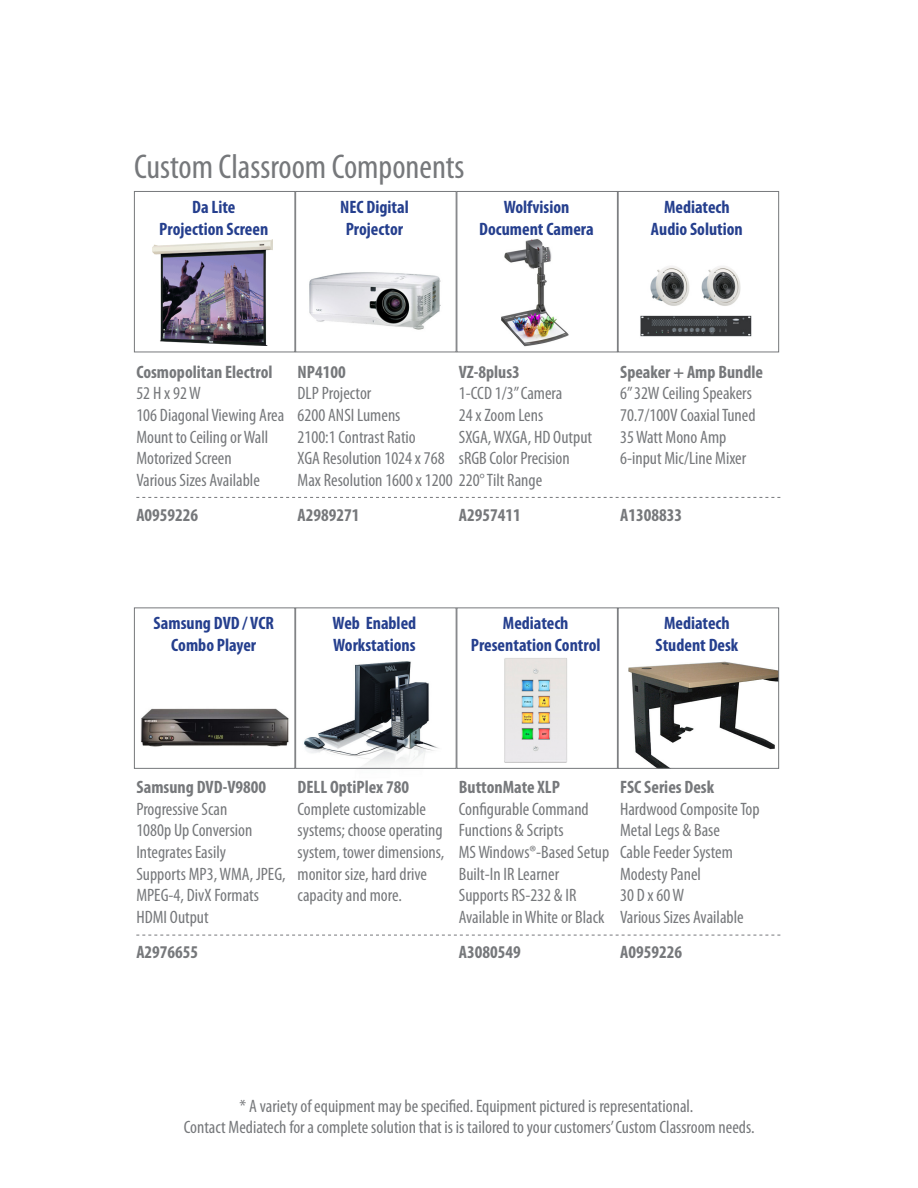
<style>
.page{position:relative;width:918px;height:1188px;background:#fff}
.page>*{position:absolute;margin:0;border:0;box-sizing:border-box;transform-origin:0 0}
.t1{font:condensed 34.5px "Myriad Pro";color:#76787b}
.featuresList{font:condensed 18px/21.6px "Myriad Pro";color:#76787b}
.t2{font:700 condensed 18px/21.6px "Myriad Pro";color:#253f8e;text-align:center}
.featureLabel{font:700 condensed 18px "Myriad Pro";color:#76787b}
.featuresList-2{font:700 condensed 18px "Myriad Pro";color:#76787b}
</style>
<div class="page">
<img style="left:304px;top:661px;width:135px;height:104px">
<img style="left:307px;top:272px;width:135px;height:81px">
<div style="left:295px;top:191px;width:162px;height:161px;border:1px solid #76787b"></div>
<div style="left:295px;top:608px;width:162px;height:161px;border:1px solid #76787b"></div>
<img style="left:501px;top:239px;width:68px;height:108px">
<div style="left:457px;top:191px;width:161px;height:161px;border:1px solid #76787b"></div>
<img style="left:504px;top:658px;width:63px;height:105px">
<div style="left:457px;top:608px;width:161px;height:161px;border:1px solid #76787b"></div>
<img style="left:640px;top:266px;width:112px;height:71px">
<div style="left:618px;top:191px;width:161px;height:161px;border:1px solid #76787b"></div>
<img style="left:629px;top:661px;width:148px;height:106px">
<div style="left:618px;top:608px;width:161px;height:161px;border:1px solid #76787b"></div>
<img style="left:152px;top:239px;width:120px;height:106px">
<div style="left:134px;top:191px;width:161px;height:161px;border:1px solid #76787b"></div>
<img style="left:140px;top:708px;width:149px;height:39px">
<div style="left:134px;top:608px;width:161px;height:161px;border:1px solid #76787b"></div>
<svg style="left:136px;top:497px;width:644px;height:1px"></svg>
<svg style="left:136px;top:935px;width:644px;height:1px"></svg>
<p class="t1" style="left:134px;top:145px;width:332px">Custom Classroom Components</p>
<p class="t2" style="left:340px;top:196px;width:70px">NEC Digital<br>Projector</p>
<p class="t2" style="left:159px;top:196px;width:111px">Da Lite<br>Projection Screen</p>
<p class="t2" style="left:479px;top:196px;width:116px">Wolfvision<br>Document Camera</p>
<p class="t2" style="left:651px;top:196px;width:93px">Mediatech<br>Audio Solution</p>
<p class="featureLabel" style="left:136px;top:361px;width:138px">Cosmopolitan Electrol</p>
<p class="featuresList" style="left:136px;top:382px;width:149px">52 H x 92 W<br>106 Diagonal Viewing Area<br>Mount to Ceiling or Wall<br>Motorized Screen<br>Various Sizes Available</p>
<p class="featureLabel" style="left:136px;top:504px;width:63px">A0959226</p>
<p class="featureLabel" style="left:459px;top:361px;width:63px">VZ-8plus3</p>
<p class="featuresList" style="left:459px;top:382px;width:135px">1-CCD 1/3” Camera<br>24 x Zoom Lens<br>SXGA, WXGA, HD Output sRGB Color Precision</p>
<p class="featureLabel" style="left:298px;top:361px;width:50px">NP4100</p>
<p class="featuresList" style="left:298px;top:382px;width:246px">DLP Projector<br>6200 ANSI Lumens<br>2100:1 Contrast Ratio<br>XGA Resolution 1024 x 768<br>Max Resolution 1600 x 1200 220° Tilt Range</p>
<p class="featureLabel" style="left:298px;top:504px;width:63px">A2989271</p>
<p class="featureLabel" style="left:459px;top:504px;width:63px">A2957411</p>
<p class="featureLabel" style="left:620px;top:361px;width:145px">Speaker + Amp Bundle</p>
<p class="featuresList" style="left:620px;top:382px;width:137px">6” 32W Ceiling Speakers<br>70.7/100V Coaxial Tuned<br>35 Watt Mono Amp<br>6-input Mic/Line Mixer</p>
<p class="featuresList-2" style="left:620px;top:504px;width:63px">A1308833</p>
<p class="t2" style="left:153px;top:612px;width:122px">Samsung DVD / VCR<br>Combo Player</p>
<p class="t2" style="left:333px;top:612px;width:85px;text-align:left">Web Enabled<br>Workstations</p>
<p class="t2" style="left:471px;top:612px;width:131px">Mediatech<br>Presentation Control</p>
<p class="t2" style="left:655px;top:612px;width:84px">Mediatech<br>Student Desk</p>
<p class="featureLabel" style="left:136px;top:776px;width:131px">Samsung DVD-V9800</p>
<p class="featuresList" style="left:136px;top:798px;width:151px">Progressive Scan<br>1080p Up Conversion<br>Integrates Easily<br>Supports MP3, WMA, JPEG,<br>MPEG-4, DivX Formats<br>HDMI Output</p>
<p class="featureLabel" style="left:136px;top:941px;width:63px">A2976655</p>
<p class="featureLabel" style="left:298px;top:776px;width:113px">DELL OptiPlex 780</p>
<p class="featuresList" style="left:298px;top:798px;width:148px">Complete customizable systems; choose operating system, tower dimensions, monitor size, hard drive capacity and more.</p>
<p class="featureLabel" style="left:459px;top:776px;width:103px">ButtonMate XLP</p>
<p class="featuresList" style="left:459px;top:798px;width:152px">Configurable Command<br>Functions &amp; Scripts<br>MS Windows®-Based Setup<br>Built-In IR Learner<br>Supports RS-232 &amp; IR<br>Available in White or Black</p>
<p class="featureLabel" style="left:459px;top:941px;width:63px">A3080549</p>
<p class="featureLabel" style="left:620px;top:776px;width:96px">FSC Series Desk</p>
<p class="featuresList" style="left:620px;top:798px;width:141px">Hardwood Composite Top<br>Metal Legs &amp; Base<br>Cable Feeder System<br>Modesty Panel<br>30 D x 60 W<br>Various Sizes Available</p>
<p class="featureLabel" style="left:620px;top:941px;width:63px">A0959226</p>
<p class="featuresList" style="left:184px;top:1095px;width:572px;text-align:center">* A variety of equipment may be specified. Equipment pictured is representational.<br>Contact Mediatech for a complete solution that is is tailored to your customers’ Custom Classroom needs.</p>
</div>
